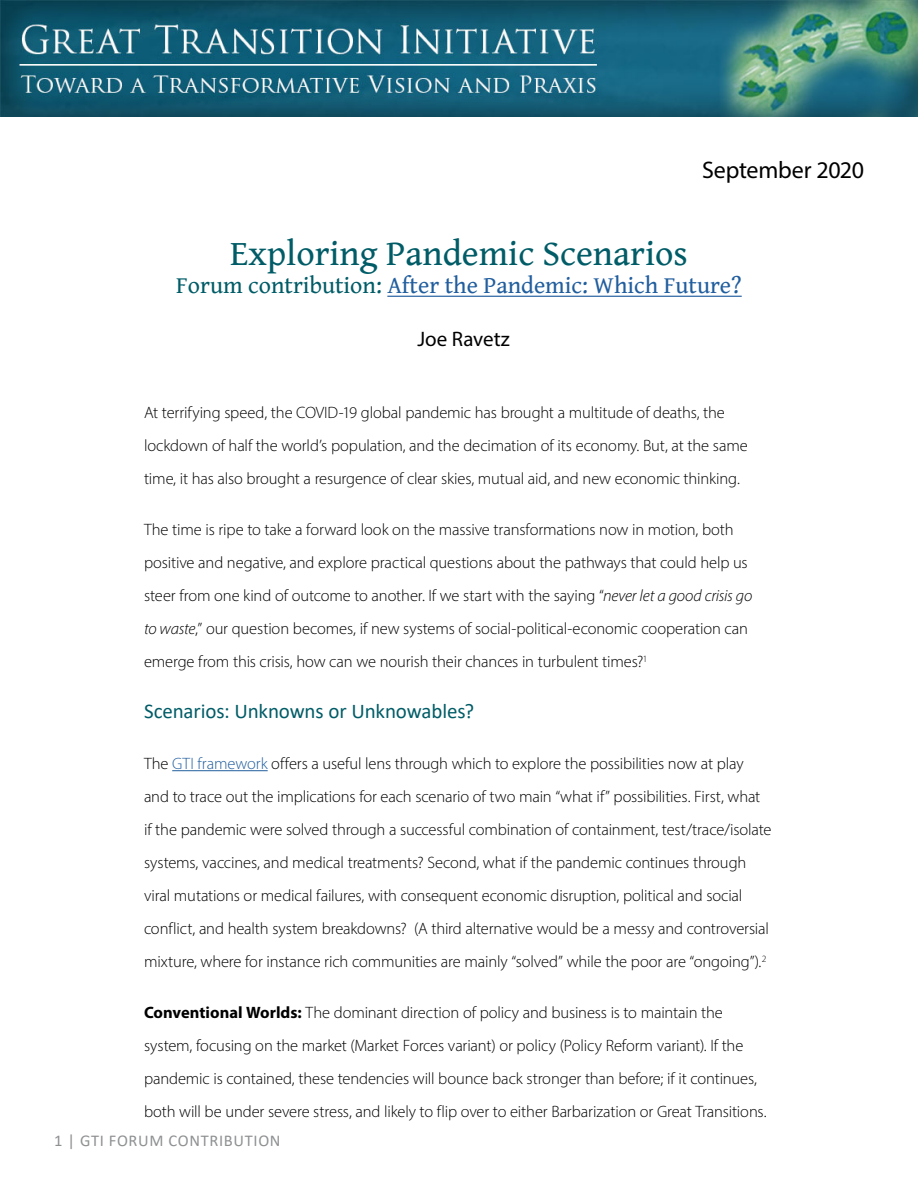
<style>
.page{position:relative;width:918px;height:1188px;background:#fff}
.page>*{position:absolute;margin:0;border:0;box-sizing:border-box;transform-origin:0 0}
.t1{font:36px "Gentium Book Basic";color:#005c67}
.t2{font:24px "Gentium Book Basic";color:#215e9e}
.t3{font:24px "Myriad Pro";letter-spacing:-.01em;color:#000}
.t4{font:21px "Calibri";letter-spacing:-.005em;color:#005c67}
.t5{font:21px "Myriad Pro";color:#000}
.t6{font:300 16.5px/33px "Myriad Pro";letter-spacing:-.01em;color:#000}
.t7{font:16.5px "Calibri";letter-spacing:.04em;color:#8e9092}
.s1{color:#005c67}
.s2{font-style:italic}
.s3{color:#215e9e}
.s4{font-weight:700}
</style>
<div class="page">
<img style="left:0;top:1px;width:918px;height:116px">
<hr style="left:387px;top:296px;width:355px;height:1px;background:#215e9e">
<hr style="left:172px;top:770px;width:96px;height:1px;background:#215e9e">
<h2 class="t3" style="left:702px;top:155px;width:163px">September 2020</h2>
<h1 class="t1" style="left:230px;top:226px;width:459px">Exploring Pandemic Scenarios</h1>
<h2 class="t2" style="left:176px;top:268px;width:567px"><span class="s1">Forum contribution:</span> After the Pandemic: Which Future?</h2>
<p class="t5" style="left:418px;top:326px;width:94px">Joe Ravetz</p>
<p class="t6" style="left:144px;top:396px;width:605px">At terrifying speed, the COVID-19 global pandemic has brought a multitude of deaths, the lockdown of half the world’s population, and the decimation of its economy. But, at the same time, it has also brought a resurgence of clear skies, mutual aid, and new economic thinking.</p>
<p class="t6" style="left:144px;top:513px;width:610px">The time is ripe to take a forward look on the massive transformations now in motion, both positive and negative, and explore practical questions about the pathways that could help us steer from one kind of outcome to another. If we start with the saying “<span class="s2">never let a good crisis go to waste</span>,” our question becomes, if new systems of social-political-economic cooperation can emerge from this crisis, how can we nourish their chances in turbulent times?<sup>1</sup></p>
<p class="t4" style="left:144px;top:697px;width:332px">Scenarios: Unknowns or Unknowables?</p>
<p class="t6" style="left:144px;top:747px;width:629px">The <span class="s3">GTI framework</span> offers a useful lens through which to explore the possibilities now at play and to trace out the implications for each scenario of two main “what if” possibilities. First, what if the pandemic were solved through a successful combination of containment, test/trace/isolate systems, vaccines, and medical treatments? Second, what if the pandemic continues through viral mutations or medical failures, with consequent economic disruption, political and social conflict, and health system breakdowns? (A third alternative would be a messy and controversial mixture, where for instance rich communities are mainly “solved” while the poor are “ongoing”).<sup>2</sup></p>
<p class="t6" style="left:144px;top:996px;width:624px"><span class="s4">Conventional Worlds:</span> The dominant direction of policy and business is to maintain the system, focusing on the market (Market Forces variant) or policy (Policy Reform variant). If the pandemic is contained, these tendencies will bounce back stronger than before; if it continues, both will be under severe stress, and likely to flip over to either Barbarization or Great Transitions.</p>
<p class="t7" style="left:54px;top:1129px;width:228px">1 | GTI FORUM CONTRIBUTION</p>
</div>
